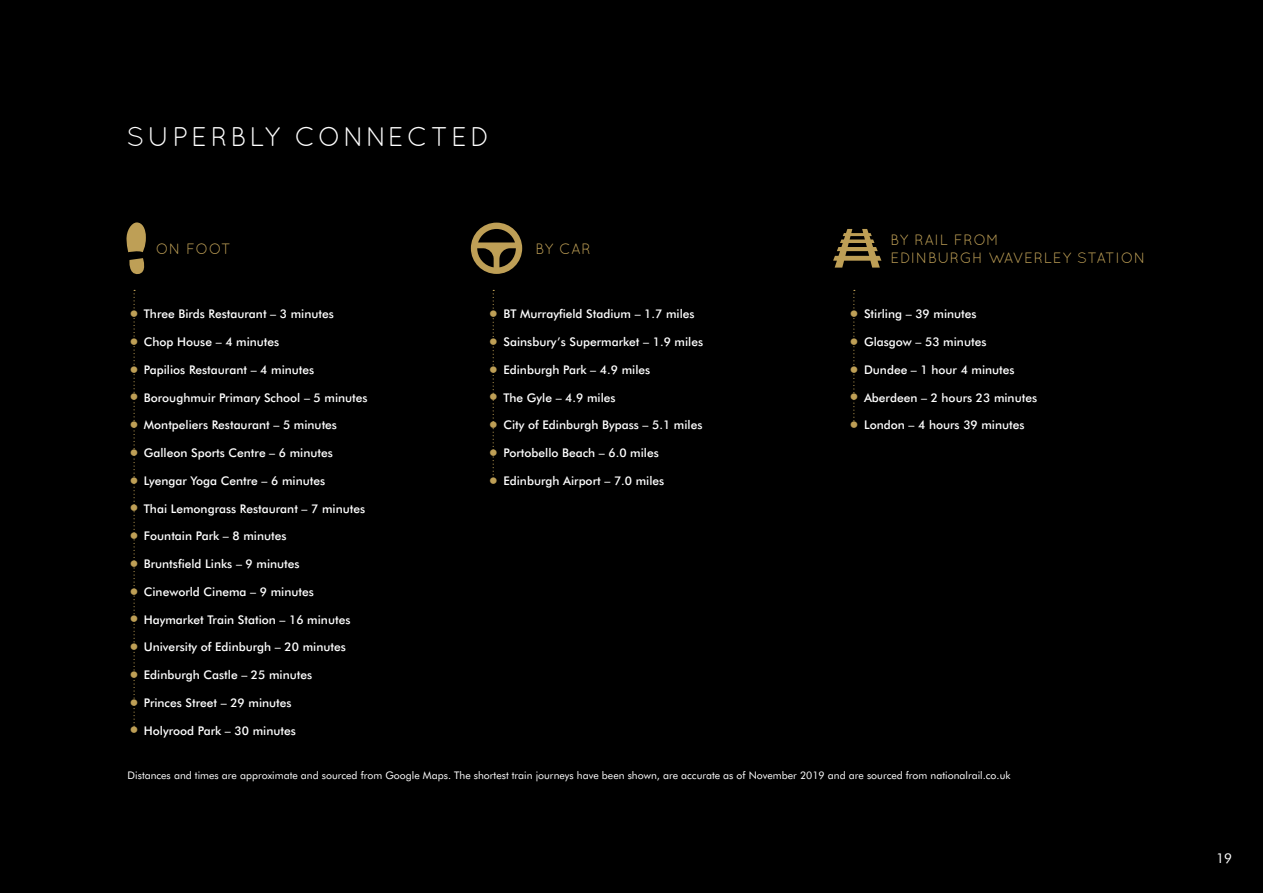
<style>
.page{position:relative;width:1263px;height:893px;background:#000}
.page>*{position:absolute;margin:0;border:0;box-sizing:border-box;transform-origin:0 0}
.t1{font:27px "Quicksand";letter-spacing:.11em;color:#fff}
.t2{font:15px/18px "Quicksand";letter-spacing:.025em;color:#be9f56}
.t3{font:13.5px "Futura BT";color:#fff}
.t4{font:500 12px "Futura BT";color:#fff}
.t5{font:10.5px "Futura BT";color:#fff}
.s1{font-size:22.5px;color:#be9f56}
</style>
<div class="page">
<svg style="left:129px;top:258px;width:16px;height:17px"></svg>
<svg style="left:126px;top:222px;width:20px;height:30px"></svg>
<svg style="left:134px;top:290px;width:1px;height:442px"></svg>
<svg style="left:471px;top:223px;width:51px;height:51px"></svg>
<svg style="left:493px;top:290px;width:1px;height:191px"></svg>
<svg style="left:833px;top:229px;width:48px;height:39px"></svg>
<svg style="left:853px;top:290px;width:2px;height:136px"></svg>
<h1 class="t1" style="left:127px;top:122px;width:365px">SUPERBLY CONNECTED</h1>
<p class="t2" style="left:156px;top:240px;width:77px">ON FOOT</p>
<p class="t2" style="left:535px;top:240px;width:57px">BY CAR</p>
<p class="t4" style="left:127px;top:307px;width:208px"><span class="s1">•</span> Three Birds Restaurant – 3 minutes</p>
<p class="t4" style="left:127px;top:334px;width:154px"><span class="s1">•</span> Chop House – 4 minutes</p>
<p class="t4" style="left:127px;top:362px;width:188px"><span class="s1">•</span> Papilios Restaurant – 4 minutes</p>
<p class="t4" style="left:127px;top:390px;width:242px"><span class="s1">•</span> Boroughmuir Primary School – 5 minutes</p>
<p class="t4" style="left:127px;top:418px;width:211px"><span class="s1">•</span> Montpeliers Restaurant – 5 minutes</p>
<p class="t4" style="left:127px;top:446px;width:207px"><span class="s1">•</span> Galleon Sports Centre – 6 minutes</p>
<p class="t4" style="left:127px;top:473px;width:199px"><span class="s1">•</span> Lyengar Yoga Centre – 6 minutes</p>
<p class="t4" style="left:127px;top:501px;width:239px"><span class="s1">•</span> Thai Lemongrass Restaurant – 7 minutes</p>
<p class="t4" style="left:127px;top:529px;width:161px"><span class="s1">•</span> Fountain Park – 8 minutes</p>
<p class="t4" style="left:127px;top:557px;width:174px"><span class="s1">•</span> Bruntsfield Links – 9 minutes</p>
<p class="t4" style="left:127px;top:584px;width:188px"><span class="s1">•</span> Cineworld Cinema – 9 minutes</p>
<p class="t4" style="left:127px;top:612px;width:225px"><span class="s1">•</span> Haymarket Train Station – 16 minutes</p>
<p class="t4" style="left:127px;top:640px;width:220px"><span class="s1">•</span> University of Edinburgh – 20 minutes</p>
<p class="t4" style="left:127px;top:668px;width:186px"><span class="s1">•</span> Edinburgh Castle – 25 minutes</p>
<p class="t4" style="left:127px;top:695px;width:166px"><span class="s1">•</span> Princes Street – 29 minutes</p>
<p class="t4" style="left:127px;top:723px;width:170px"><span class="s1">•</span> Holyrood Park – 30 minutes</p>
<p class="t4" style="left:487px;top:307px;width:209px"><span class="s1">•</span> BT Murrayfield Stadium – 1.7 miles</p>
<p class="t4" style="left:487px;top:334px;width:218px"><span class="s1">•</span> Sainsbury’s Supermarket – 1.9 miles</p>
<p class="t4" style="left:487px;top:362px;width:165px"><span class="s1">•</span> Edinburgh Park – 4.9 miles</p>
<p class="t4" style="left:487px;top:390px;width:130px"><span class="s1">•</span> The Gyle – 4.9 miles</p>
<p class="t4" style="left:487px;top:418px;width:217px"><span class="s1">•</span> City of Edinburgh Bypass – 5.1 miles</p>
<p class="t4" style="left:487px;top:446px;width:173px"><span class="s1">•</span> Portobello Beach – 6.0 miles</p>
<p class="t4" style="left:487px;top:473px;width:179px"><span class="s1">•</span> Edinburgh Airport – 7.0 miles</p>
<p class="t2" style="left:890px;top:231px;width:256px">BY RAIL FROM<br>EDINBURGH WAVERLEY STATION</p>
<p class="t4" style="left:847px;top:307px;width:131px"><span class="s1">•</span> Stirling – 39 minutes</p>
<p class="t4" style="left:847px;top:334px;width:140px"><span class="s1">•</span> Glasgow – 53 minutes</p>
<p class="t4" style="left:847px;top:362px;width:169px"><span class="s1">•</span> Dundee – 1 hour 4 minutes</p>
<p class="t4" style="left:847px;top:390px;width:191px"><span class="s1">•</span> Aberdeen – 2 hours 23 minutes</p>
<p class="t4" style="left:847px;top:418px;width:179px"><span class="s1">•</span> London – 4 hours 39 minutes</p>
<p class="t5" style="left:128px;top:769px;width:884px">Distances and times are approximate and sourced from Google Maps. The shortest train journeys have been shown, are accurate as of November 2019 and are sourced from nationalrail.co.uk</p>
<p class="t3" style="left:1216px;top:850px;width:17px">19</p>
</div>
